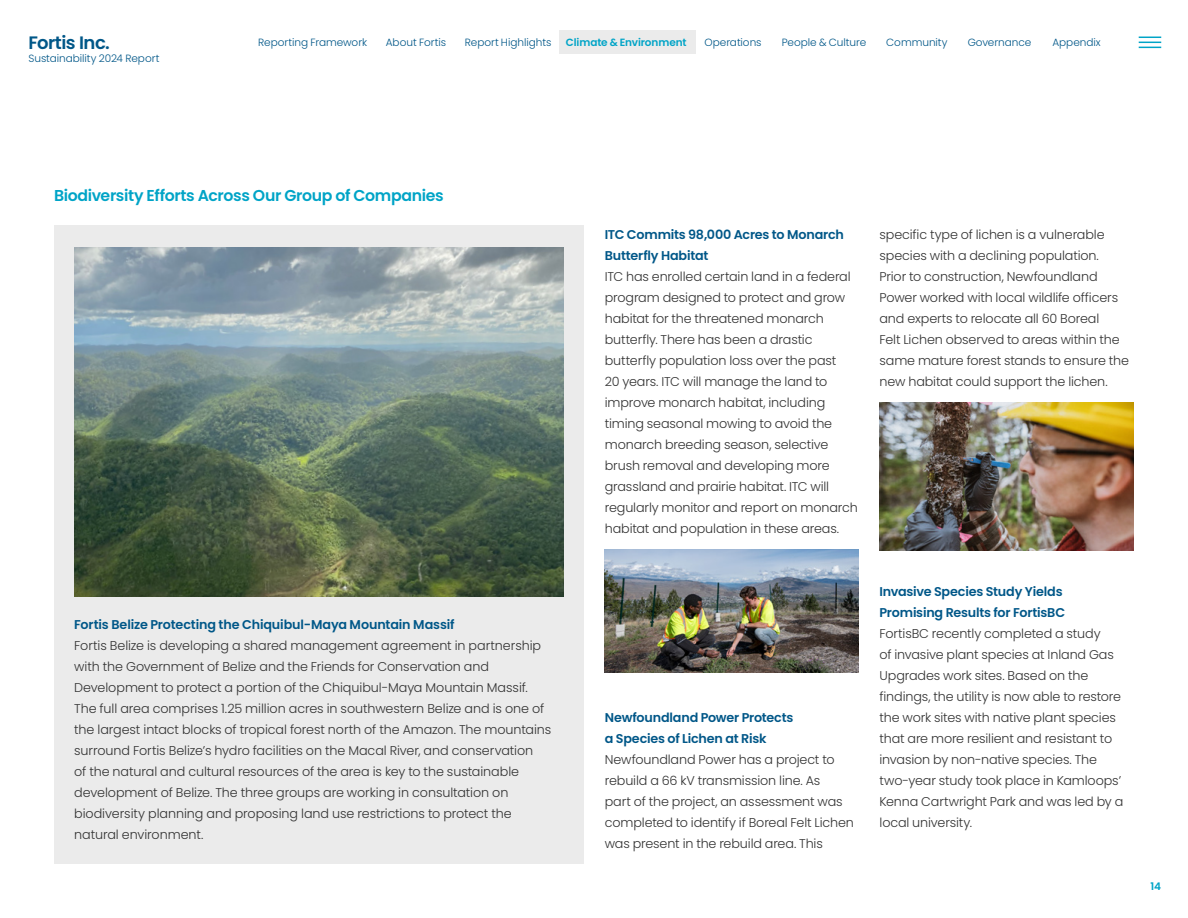
<style>
.page{position:relative;width:1188px;height:918px;background:#fff}
.page>*{position:absolute;margin:0;border:0;box-sizing:border-box;transform-origin:0 0}
.t1{font:600 18px "Poppins";letter-spacing:-.025em;color:#005788}
.t2{font:600 15.75px "Poppins";letter-spacing:-.025em;color:#00a4c7}
.t3{font:300 12.75px/21px "Poppins";letter-spacing:-.01em;color:#333}
.t4{font:600 12.75px/21px "Poppins";letter-spacing:-.015em;color:#005788}
.t5{font:300 10.5px "Poppins";letter-spacing:-.005em;color:#005788}
.t6{font:600 10.5px "Poppins";letter-spacing:-.01em;color:#00a4c7}
</style>
<div class="page">
<div style="left:54px;top:226px;width:530px;height:638px;background:#ebebeb"></div>
<img style="left:604px;top:549px;width:255px;height:124px">
<img style="left:879px;top:402px;width:255px;height:148px">
<img style="left:74px;top:247px;width:490px;height:349px">
<svg style="left:1138px;top:36px;width:24px;height:12px"></svg>
<svg style="left:1139px;top:37px;width:22px;height:11px"></svg>
<div style="left:559px;top:30px;width:137px;height:24px;background:#ebebeb"></div>
<h1 class="t1" style="left:28px;top:32px;width:83px">Fortis Inc.</h1>
<p class="t5" style="left:28px;top:52px;width:132px">Sustainability 2024 Report</p>
<p class="t6" style="left:566px;top:36px;width:122px">Climate &amp; Environment</p>
<p class="t5" style="left:258px;top:36px;width:110px">Reporting Framework</p>
<p class="t5" style="left:386px;top:36px;width:62px">About Fortis</p>
<p class="t5" style="left:465px;top:36px;width:88px">Report Highlights</p>
<p class="t5" style="left:705px;top:36px;width:59px">Operations</p>
<p class="t5" style="left:782px;top:36px;width:86px">People &amp; Culture</p>
<p class="t5" style="left:886px;top:36px;width:63px">Community</p>
<p class="t5" style="left:968px;top:36px;width:65px">Governance</p>
<p class="t5" style="left:1052px;top:36px;width:50px">Appendix</p>
<p class="t2" style="left:54px;top:187px;width:391px">Biodiversity Efforts Across Our Group of Companies</p>
<p class="t4" style="left:74px;top:614px;width:382px">Fortis Belize Protecting the Chiquibul-Maya Mountain Massif</p>
<p class="t3" style="left:74px;top:635px;width:479px">Fortis Belize is developing a shared management agreement in partnership with the Government of Belize and the Friends for Conservation and Development to protect a portion of the Chiquibul-Maya Mountain Massif.<br>The full area comprises 1.25 million acres in southwestern Belize and is one of the largest intact blocks of tropical forest north of the Amazon. The mountains surround Fortis Belize’s hydro facilities on the Macal River, and conservation<br>of the natural and cultural resources of the area is key to the sustainable development of Belize. The three groups are working in consultation on biodiversity planning and proposing land use restrictions to protect the natural environment.</p>
<p class="t4" style="left:605px;top:224px;width:241px">ITC Commits 98,000 Acres to Monarch<br>Butterfly Habitat</p>
<p class="t3" style="left:605px;top:266px;width:255px">ITC has enrolled certain land in a federal program designed to protect and grow habitat for the threatened monarch butterfly. There has been a drastic butterfly population loss over the past<br>20 years. ITC will manage the land to improve monarch habitat, including timing seasonal mowing to avoid the monarch breeding season, selective brush removal and developing more grassland and prairie habitat. ITC will regularly monitor and report on monarch habitat and population in these areas.</p>
<p class="t4" style="left:605px;top:707px;width:190px">Newfoundland Power Protects a Species of Lichen at Risk</p>
<p class="t3" style="left:605px;top:749px;width:251px">Newfoundland Power has a project to rebuild a 66 kV transmission line. As<br>part of the project, an assessment was completed to identify if Boreal Felt Lichen was present in the rebuild area. This</p>
<p class="t3" style="left:880px;top:224px;width:251px">specific type of lichen is a vulnerable species with a declining population.<br>Prior to construction, Newfoundland Power worked with local wildlife officers and experts to relocate all 60 Boreal<br>Felt Lichen observed to areas within the same mature forest stands to ensure the new habitat could support the lichen.</p>
<p class="t4" style="left:880px;top:581px;width:187px">Invasive Species Study Yields<br>Promising Results for FortisBC</p>
<p class="t3" style="left:880px;top:623px;width:245px">FortisBC recently completed a study<br>of invasive plant species at Inland Gas Upgrades work sites. Based on the findings, the utility is now able to restore the work sites with native plant species that are more resilient and resistant to invasion by non-native species. The two-year study took place in Kamloops’ Kenna Cartwright Park and was led by a local university.</p>
<p class="t6" style="left:1151px;top:880px;width:12px">14</p>
</div>
